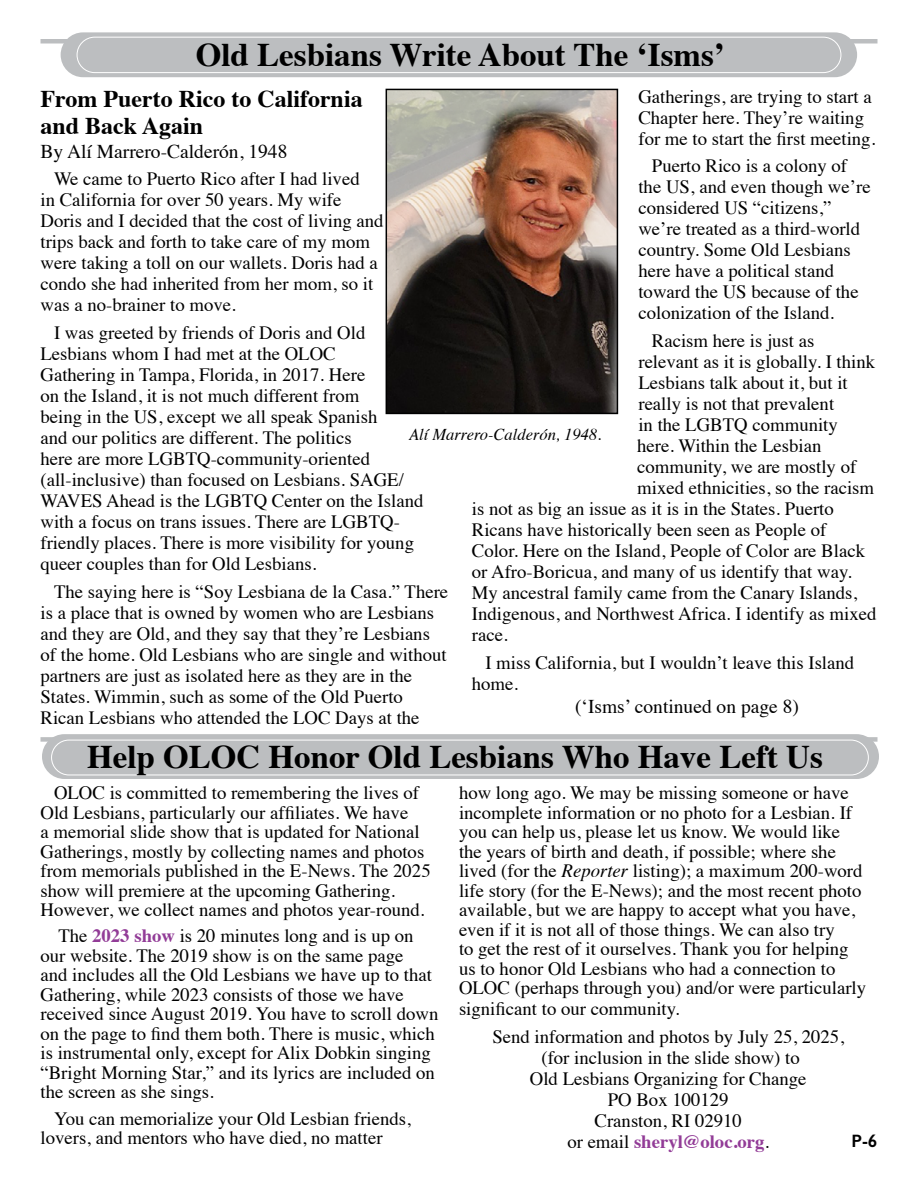
<style>
.page{position:relative;width:918px;height:1188px;background:#fff}
.page>*{position:absolute;margin:0;border:0;box-sizing:border-box;transform-origin:0 0}
.t1{font:700 33px "Times";color:#000}
.t2{font:700 24px/27px "Times";color:#000}
.t3{font:19.5px "Times";color:#000}
.t4{font:18.75px/21px "Times";color:#000}
.t5{font:700 18.75px "Times";color:#923c97}
.t6{font:600 18px "Gill Sans";color:#000}
.t7{font:italic 16.5px "Times";color:#000}
.s1{font-weight:700;color:#923c97}
.s2{font-style:italic}
.s3{font-weight:400;color:#000}
</style>
<div class="page">
<div style="left:40px;top:737px;width:838px;height:5px;background:#bcbec0"></div>
<div style="left:40px;top:39px;width:838px;height:5px;background:#bcbec0"></div>
<div style="left:61px;top:32px;width:796px;height:45px;background:#bcbec0;border-radius:22px"></div>
<div style="left:77px;top:37px;width:764px;height:36px;border:1px solid #fff;border-radius:18px"></div>
<img style="left:389px;top:92px;width:226px;height:319px">
<div style="left:386px;top:89px;width:232px;height:325px;border:2px solid #000"></div>
<div style="left:42px;top:734px;width:837px;height:45px;background:#bcbec0;border-radius:22px"></div>
<div style="left:51px;top:740px;width:818px;height:35px;border:1px solid #fff;border-radius:17px"></div>
<p class="t1" style="left:196px;top:23px;width:531px">Old Lesbians Write About The ‘Isms’</p>
<p class="t2" style="left:40px;top:83px;width:324px">From Puerto Rico to California and Back Again</p>
<p class="t3" style="left:40px;top:133px;width:248px">By Alí Marrero-Calderón, 1948</p>
<p class="t4" style="left:40px;top:167px;width:345px;text-indent:14px">We came to Puerto Rico after I had lived<br>in California for over 50 years. My wife Doris and I decided that the cost of living and trips back and forth to take care of my mom were taking a toll on our wallets. Doris had a condo she had inherited from her mom, so it was a no-brainer to move.</p>
<p class="t4" style="left:40px;top:321px;width:384px;text-indent:14px">I was greeted by friends of Doris and Old Lesbians whom I had met at the OLOC<br>Gathering in Tampa, Florida, in 2017. Here<br>on the Island, it is not much different from<br>being in the US, except we all speak Spanish<br>and our politics are different. The politics<br>here are more LGBTQ-community-oriented (all-inclusive) than focused on Lesbians. SAGE/ WAVES Ahead is the LGBTQ Center on the Island with a focus on trans issues. There are LGBTQ&shy;friendly places. There is more visibility for young queer couples than for Old Lesbians.</p>
<p class="t4" style="left:40px;top:580px;width:409px;text-indent:14px">The saying here is “Soy Lesbiana de la Casa.” There is a place that is owned by women who are Lesbians and they are Old, and they say that they’re Lesbians of the home. Old Lesbians who are single and without partners are just as isolated here as they are in the States. Wimmin, such as some of the Old Puerto Rican Lesbians who attended the LOC Days at the</p>
<p class="t4" style="left:638px;top:84px;width:238px">Gatherings, are trying to start a<br>Chapter here. They’re waiting for me to start the first meeting.</p>
<p class="t4" style="left:638px;top:154px;width:234px;text-indent:14px">Puerto Rico is a colony of the US, and even though we’re considered US “citizens,” we’re treated as a third-world country. Some Old Lesbians here have a political stand toward the US because of the colonization of the Island.</p>
<p class="t4" style="left:652px;top:329px;width:164px">Racism here is just as</p>
<p class="t4" style="left:638px;top:350px;width:238px">relevant as it is globally. I think</p>
<p class="t4" style="left:638px;top:371px;width:211px">Lesbians talk about it, but it</p>
<p class="t4" style="left:638px;top:392px;width:197px">really is not that prevalent</p>
<p class="t4" style="left:638px;top:413px;width:201px">in the LGBTQ community</p>
<p class="t4" style="left:637px;top:434px;width:186px">here. Within the Lesbian</p>
<p class="t4" style="left:637px;top:455px;width:221px">community, we are mostly of</p>
<p class="t4" style="left:637px;top:476px;width:238px">mixed ethnicities, so the racism</p>
<p class="t4" style="left:472px;top:497px;width:363px">is not as big an issue as it is in the States. Puerto</p>
<p class="t4" style="left:472px;top:518px;width:356px">Ricans have historically been seen as People of</p>
<p class="t4" style="left:472px;top:539px;width:395px">Color. Here on the Island, People of Color are Black</p>
<p class="t4" style="left:472px;top:560px;width:381px">or Afro-Boricua, and many of us identify that way.</p>
<p class="t4" style="left:472px;top:581px;width:387px">My ancestral family came from the Canary Islands,</p>
<p class="t4" style="left:472px;top:602px;width:406px">Indigenous, and Northwest Africa. I identify as mixed</p>
<p class="t4" style="left:472px;top:623px;width:37px">race.</p>
<p class="t4" style="left:472px;top:651px;width:384px;text-indent:14px">I miss California, but I wouldn’t leave this Island home.</p>
<p class="t7" style="left:409px;top:420px;width:194px">Alí Marrero-Calderón, 1948.</p>
<p class="t3" style="left:575px;top:689px;width:225px">(‘Isms’ continued on page 8)</p>
<p class="t1" style="left:87px;top:725px;width:737px">Help OLOC Honor Old Lesbians Who Have Left Us</p>
<p class="t4" style="left:40px;top:782px;width:392px;line-height:19.5px;text-indent:14px">OLOC is committed to remembering the lives of Old Lesbians, particularly our affiliates. We have<br>a memorial slide show that is updated for National Gatherings, mostly by collecting names and photos from memorials published in the E-News. The 2025 show will premiere at the upcoming Gathering.<br>However, we collect names and photos year-round.</p>
<p class="t4" style="left:40px;top:925px;width:399px;line-height:19.5px;text-indent:18px">The <span class="s1">2023 show</span> is 20 minutes long and is up on our website. The 2019 show is on the same page<br>and includes all the Old Lesbians we have up to that Gathering, while 2023 consists of those we have received since August 2019. You have to scroll down on the page to find them both. There is music, which is instrumental only, except for Alix Dobkin singing “Bright Morning Star,” and its lyrics are included on the screen as she sings.</p>
<p class="t4" style="left:40px;top:1107px;width:372px;line-height:19.5px;text-indent:14px">You can memorialize your Old Lesbian friends, lovers, and mentors who have died, no matter</p>
<p class="t4" style="left:459px;top:781px;width:409px;line-height:19.6px">how long ago. We may be missing someone or have incomplete information or no photo for a Lesbian. If you can help us, please let us know. We would like the years of birth and death, if possible; where she lived (for the <span class="s2">Reporter</span> listing); a maximum 200-word life story (for the E-News); and the most recent photo available, but we are happy to accept what you have, even if it is not all of those things. We can also try<br>to get the rest of it ourselves. Thank you for helping us to honor Old Lesbians who had a connection to OLOC (perhaps through you) and/or were particularly significant to our community.</p>
<p class="t4" style="left:492px;top:1025px;width:353px;text-align:center">Send information and photos by July 25, 2025, (for inclusion in the slide show) to</p>
<p class="t4" style="left:530px;top:1067px;width:278px">Old Lesbians Organizing for Change</p>
<p class="t4" style="left:608px;top:1088px;width:122px">PO Box 100129</p>
<p class="t4" style="left:595px;top:1109px;width:149px">Cranston, RI 02910</p>
<p class="t5" style="left:567px;top:1124px;width:203px"><span class="s3">or email</span> sheryl@oloc.org<span class="s3">.</span></p>
<p class="t6" style="left:852px;top:1130px;width:27px">P-6</p>
</div>
